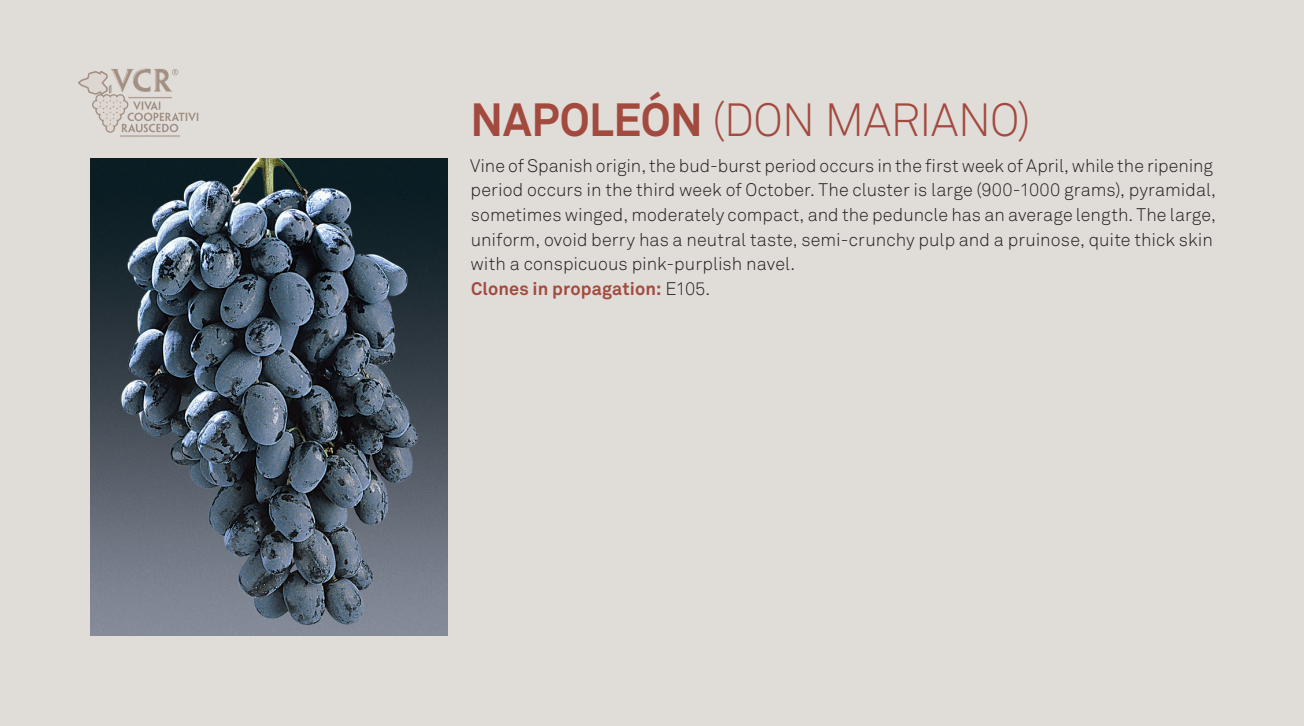
<style>
.page{position:relative;width:1304px;height:726px;background:#e0ddd9}
.page>*{position:absolute;margin:0;border:0;box-sizing:border-box;transform-origin:0 0}
.IT_-_Altre_varietà{font:46px "Akkurat Light Pro";letter-spacing:-.005em;color:#a34a3f}
.US_-_Altri_vitigni{font:18px/24.6px "Akkurat Light Pro";letter-spacing:.005em;color:#231f20}
.US_-_Testo_titoletti{font:700 18px "Akkurat Pro";letter-spacing:.01em;color:#a34a3f}
.s1{font-family:"Akkurat Pro";font-weight:700}
.s2{font-family:"Akkurat Light Pro";font-weight:400;color:#231f20}
</style>
<div class="page">
<img style="left:91px;top:159px;width:357px;height:476px">
<svg style="left:78px;top:68px;width:120px;height:69px"></svg>
<p class="IT_-_Altre_varietà" style="left:471px;top:93px;width:562px"><span class="s1">NAPOLEÓN</span> (DON MARIANO)</p>
<p class="US_-_Altri_vitigni" style="left:470px;top:153px;width:748px">Vine of Spanish origin, the bud-burst period occurs in the first week of April, while the ripening period occurs in the third week of October. The cluster is large (900-1000 grams), pyramidal, sometimes winged, moderately compact, and the peduncle has an average length. The large, uniform, ovoid berry has a neutral taste, semi-crunchy pulp and a pruinose, quite thick skin with a conspicuous pink-purplish navel.</p>
<p class="US_-_Testo_titoletti" style="left:471px;top:277px;width:241px">Clones in propagation: <span class="s2">E105.</span></p>
</div>
